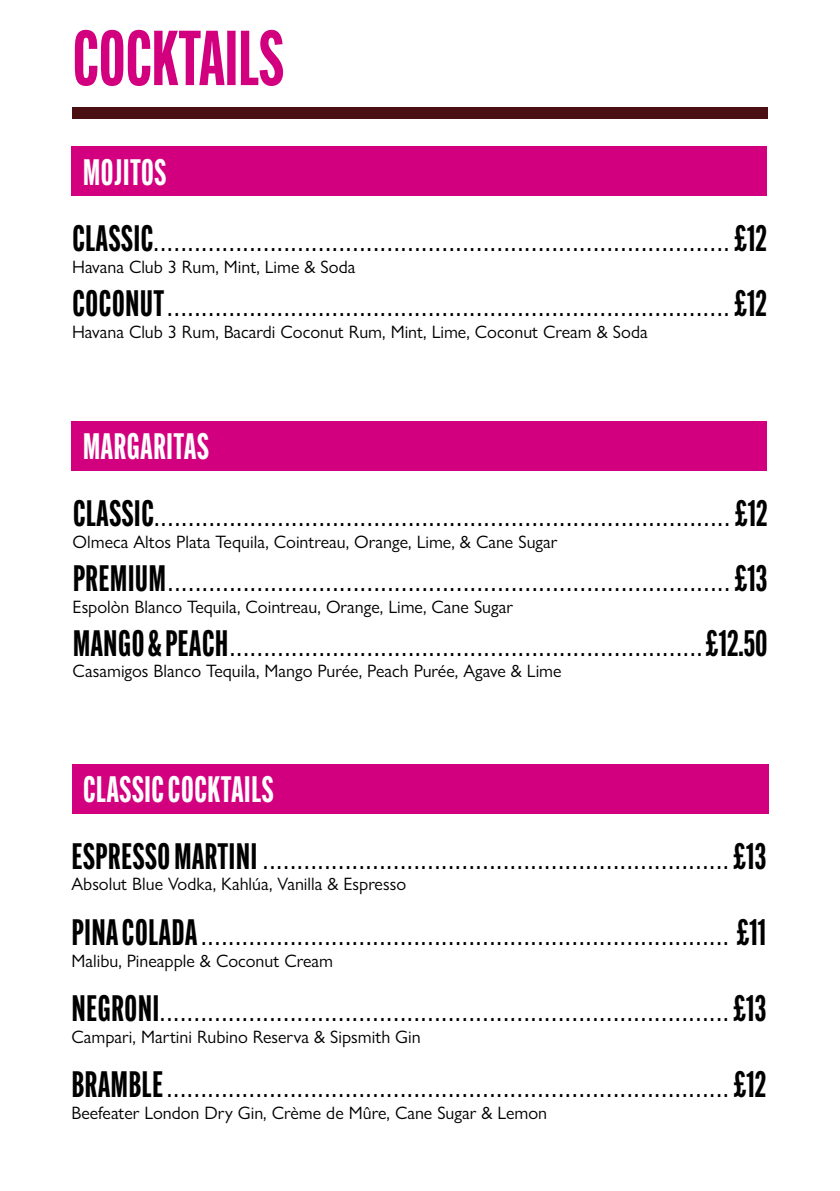
<style>
.page{position:relative;width:840px;height:1191px;background:#fff}
.page>*{position:absolute;margin:0;border:0;box-sizing:border-box;transform-origin:0 0}
.t1{font:700 76px "Alternate Gothic Comp ATF";color:#d2007f}
.t2{font:700 36px "Alternate Gothic Comp ATF";letter-spacing:.02em;color:#fff}
.t3{font:700 24px "Alternate Gothic Comp ATF";color:#000}
.t4{font:18px "Gill Sans Nova";color:#000}
.s1{font-size:36px}
</style>
<div class="page">
<div style="left:73px;top:107px;width:694px;height:12px;background:#4b1013"></div>
<div style="left:71px;top:764px;width:697px;height:49px;background:#d2007f"></div>
<div style="left:71px;top:421px;width:695px;height:50px;background:#d2007f"></div>
<div style="left:71px;top:146px;width:695px;height:50px;background:#d2007f"></div>
<h1 class="t1" style="left:73px;top:11px;width:212px">COCKTAILS</h1>
<h2 class="t2" style="left:83px;top:149px;width:85px">MOJITOS</h2>
<p class="t3" style="left:72px;top:228px;width:695px"><span class="s1">CLASSIC</span>....................................................................................<span class="s1">£12</span></p>
<p class="t4" style="left:72px;top:256px;width:284px">Havana Club 3 Rum, Mint, Lime &amp; Soda</p>
<p class="t3" style="left:72px;top:293px;width:695px"><span class="s1">COCONUT</span>..................................................................................<span class="s1">£12</span></p>
<p class="t4" style="left:72px;top:321px;width:576px">Havana Club 3 Rum, Bacardi Coconut Rum, Mint, Lime, Coconut Cream &amp; Soda</p>
<h2 class="t2" style="left:83px;top:424px;width:127px">MARGARITAS</h2>
<p class="t3" style="left:73px;top:502px;width:695px"><span class="s1">CLASSIC</span>....................................................................................<span class="s1">£12</span></p>
<p class="t4" style="left:73px;top:530px;width:486px">Olmeca Altos Plata Tequila, Cointreau, Orange, Lime, &amp; Cane Sugar</p>
<p class="t3" style="left:73px;top:567px;width:695px"><span class="s1">PREMIUM</span>..................................................................................<span class="s1">£13</span></p>
<p class="t4" style="left:73px;top:595px;width:441px">Espolòn Blanco Tequila, Cointreau, Orange, Lime, Cane Sugar</p>
<p class="t3" style="left:73px;top:632px;width:695px"><span class="s1">MANGO &amp; PEACH</span>.....................................................................<span class="s1">£12.50</span></p>
<p class="t4" style="left:73px;top:660px;width:490px">Casamigos Blanco Tequila, Mango Purée, Peach Purée, Agave &amp; Lime</p>
<h2 class="t2" style="left:83px;top:767px;width:192px">CLASSIC COCKTAILS</h2>
<p class="t3" style="left:72px;top:845px;width:695px"><span class="s1">ESPRESSO MARTINI</span> ....................................................................<span class="s1">£13</span></p>
<p class="t4" style="left:71px;top:873px;width:336px">Absolut Blue Vodka, Kahlúa, Vanilla &amp; Espresso</p>
<p class="t3" style="left:72px;top:921px;width:695px"><span class="s1">PINA COLADA</span>............................................................................. <span class="s1">£11</span></p>
<p class="t4" style="left:71px;top:949px;width:263px">Malibu, Pineapple &amp; Coconut Cream</p>
<p class="t3" style="left:72px;top:997px;width:695px"><span class="s1">NEGRONI</span>...................................................................................<span class="s1">£13</span></p>
<p class="t4" style="left:71px;top:1025px;width:350px">Campari, Martini Rubino Reserva &amp; Sipsmith Gin</p>
<p class="t3" style="left:72px;top:1074px;width:695px"><span class="s1">BRAMBLE</span>..................................................................................<span class="s1">£12</span></p>
<p class="t4" style="left:71px;top:1101px;width:477px">Beefeater London Dry Gin, Crème de Mûre, Cane Sugar &amp; Lemon</p>
</div>
